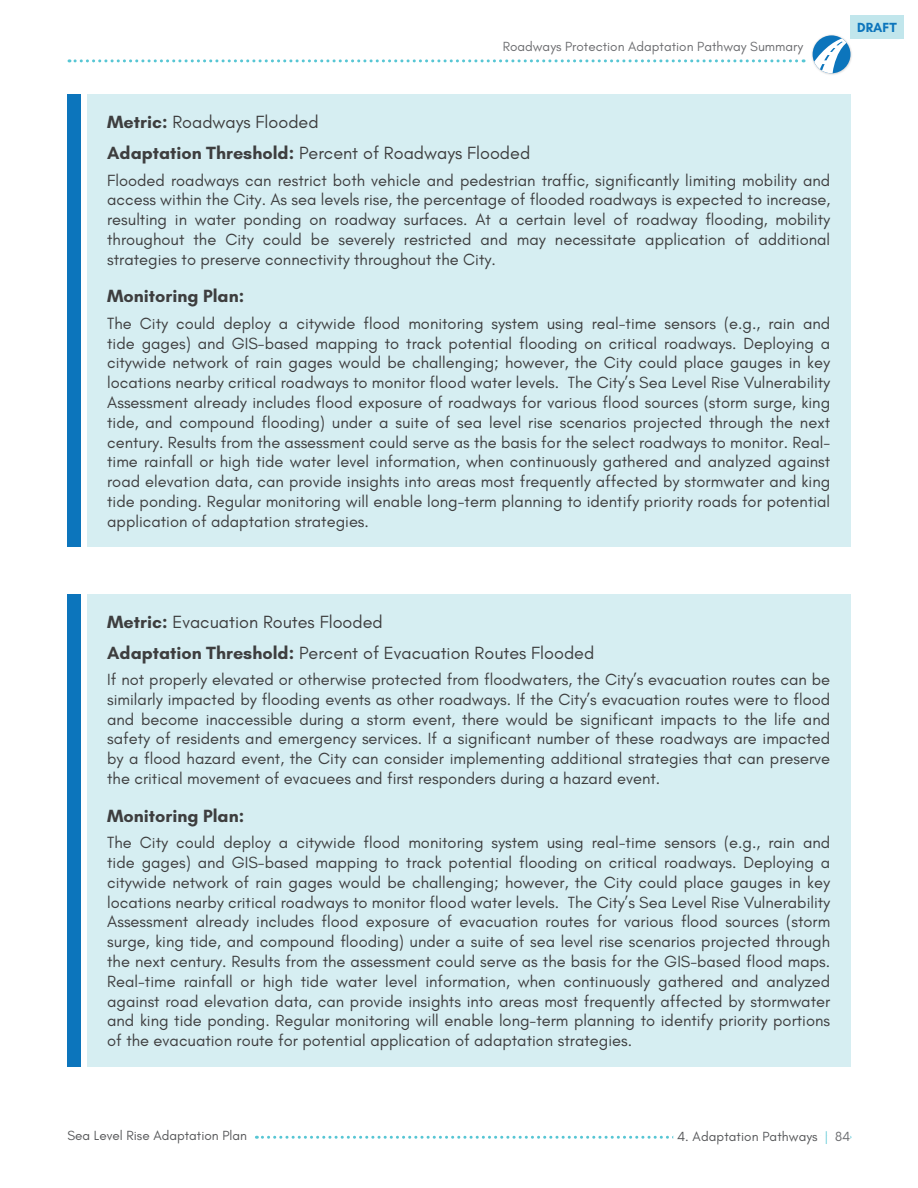
<style>
.page{position:relative;width:918px;height:1188px;background:#fff}
.page>*{position:absolute;margin:0;border:0;box-sizing:border-box;transform-origin:0 0}
.Matrix_heading{font:18px "Glacial Indifference";color:#3e3e3f}
.Matrix_heading-2{font:700 18px "Glacial Indifference";color:#3e3e3f}
.Body{font:16.5px/19.8px "Glacial Indifference";color:#3e3e3f;text-align:justify}
.t1{font:13.5px "Glacial Indifference";color:#57585a}
.t2{font:13.5px "Glacial Indifference";color:#6c6d70}
.t3{font:700 13.5px "Glacial Indifference";color:#0c75bc}
.s1{font-weight:700}
.s2{color:#57c6d4}
.s3{color:#6c6d70}
</style>
<div class="page">
<svg style="left:69px;top:59px;width:735px;height:3px"></svg>
<svg style="left:256px;top:1136px;width:417px;height:3px"></svg>
<div style="left:850px;top:15px;width:54px;height:23px;background:#c1e6ec"></div>
<div style="left:87px;top:94px;width:763px;height:453px;background:#d6eef2"></div>
<div style="left:68px;top:94px;width:13px;height:453px;background:#0c75bc"></div>
<div style="left:68px;top:594px;width:13px;height:472px;background:#0c75bc"></div>
<div style="left:87px;top:594px;width:763px;height:472px;background:#d6eef2"></div>
<div style="left:810px;top:33px;width:43px;height:42px;background:#231f20;opacity:.2"></div>
<svg style="left:813px;top:35px;width:37px;height:38px"></svg>
<p class="t2" style="left:503px;top:39px;width:302px">Roadways Protection Adaptation Pathway Summary</p>
<p class="Matrix_heading" style="left:107px;top:112px;width:213px"><span class="s1">Metric:</span> Roadways Flooded</p>
<p class="Matrix_heading" style="left:107px;top:143px;width:425px"><span class="s1">Adaptation Threshold:</span> Percent of Roadways Flooded</p>
<p class="Body" style="left:107px;top:170px;width:725px">Flooded roadways can restrict both vehicle and pedestrian traffic, significantly limiting mobility and access within the City. As sea levels rise, the percentage of flooded roadways is expected to increase, resulting in water ponding on roadway surfaces. At a certain level of roadway flooding, mobility throughout the City could be severely restricted and may necessitate application of additional strategies to preserve connectivity throughout the City.</p>
<p class="Matrix_heading-2" style="left:107px;top:285px;width:138px">Monitoring Plan:</p>
<p class="Body" style="left:107px;top:314px;width:725px">The City could deploy a citywide flood monitoring system using real-time sensors (e.g., rain and tide gages) and GIS-based mapping to track potential flooding on critical roadways. Deploying a citywide network of rain gages would be challenging; however, the City could place gauges in key locations nearby critical roadways to monitor flood water levels. The City’s Sea Level Rise Vulnerability Assessment already includes flood exposure of roadways for various flood sources (storm surge, king tide, and compound flooding) under a suite of sea level rise scenarios projected through the next century. Results from the assessment could serve as the basis for the select roadways to monitor. Real&shy;time rainfall or high tide water level information, when continuously gathered and analyzed against road elevation data, can provide insights into areas most frequently affected by stormwater and king tide ponding. Regular monitoring will enable long-term planning to identify priority roads for potential application of adaptation strategies.</p>
<p class="t3" style="left:857px;top:19px;width:41px">DRAFT</p>
<p class="Matrix_heading" style="left:107px;top:612px;width:277px"><span class="s1">Metric:</span> Evacuation Routes Flooded</p>
<p class="Matrix_heading" style="left:107px;top:642px;width:489px"><span class="s1">Adaptation Threshold:</span> Percent of Evacuation Routes Flooded</p>
<p class="Body" style="left:107px;top:670px;width:725px">If not properly elevated or otherwise protected from floodwaters, the City’s evacuation routes can be similarly impacted by flooding events as other roadways. If the City’s evacuation routes were to flood and become inaccessible during a storm event, there would be significant impacts to the life and safety of residents and emergency services. If a significant number of these roadways are impacted by a flood hazard event, the City can consider implementing additional strategies that can preserve the critical movement of evacuees and first responders during a hazard event.</p>
<p class="Matrix_heading-2" style="left:107px;top:804px;width:138px">Monitoring Plan:</p>
<p class="Body" style="left:107px;top:833px;width:725px">The City could deploy a citywide flood monitoring system using real-time sensors (e.g., rain and tide gages) and GIS-based mapping to track potential flooding on critical roadways. Deploying a citywide network of rain gages would be challenging; however, the City could place gauges in key locations nearby critical roadways to monitor flood water levels. The City’s Sea Level Rise Vulnerability Assessment already includes flood exposure of evacuation routes for various flood sources (storm surge, king tide, and compound flooding) under a suite of sea level rise scenarios projected through the next century. Results from the assessment could serve as the basis for the GIS-based flood maps.<br>Real-time rainfall or high tide water level information, when continuously gathered and analyzed against road elevation data, can provide insights into areas most frequently affected by stormwater and king tide ponding. Regular monitoring will enable long-term planning to identify priority portions of the evacuation route for potential application of adaptation strategies.</p>
<p class="t1" style="left:68px;top:1128px;width:181px">Sea Level Rise Adaptation Plan</p>
<p class="t1" style="left:677px;top:1129px;width:175px">4. Adaptation Pathways <span class="s2">|</span> <span class="s3">84</span></p>
</div>
